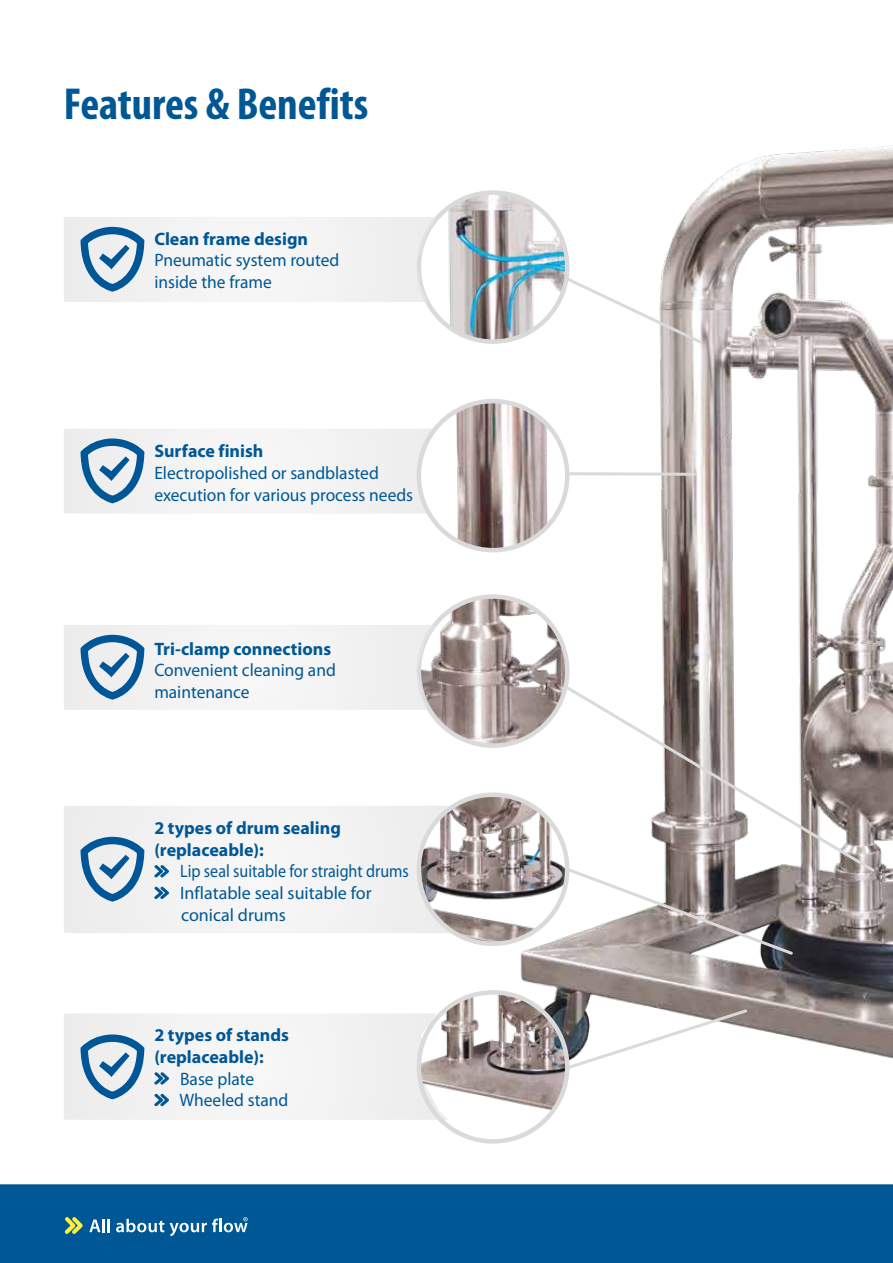
<style>
.page{position:relative;width:893px;height:1263px;background:#fff}
.page>*{position:absolute;margin:0;border:0;box-sizing:border-box;transform-origin:0 0}
.t1{font:700 condensed 45px "Myriad Pro";color:#005795}
.t2{font:18px/21.6px "Myriad Pro";color:#005795}
.t3{font:700 18px/21.6px "Myriad Pro";color:#005795}
.t4{font:18px/21.6px "Myriad Pro";color:#005795;scale:.89 1}
</style>
<div class="page">
<div style="left:0;top:1184px;width:893px;height:79px;background:#005795"></div>
<svg style="left:89px;top:1219px;width:21px;height:13px"></svg>
<svg style="left:116px;top:1219px;width:48px;height:13px"></svg>
<svg style="left:65px;top:1217px;width:18px;height:17px"></svg>
<svg style="left:170px;top:1217px;width:78px;height:19px"></svg>
<img style="left:483px;top:145px;width:410px;height:994px">
<div style="left:64px;top:806px;width:389px;height:127px;background:#f3f3f3"></div>
<img style="left:419px;top:596px;width:148px;height:150px;border-radius:74px">
<div style="left:417px;top:594px;width:152px;height:154px;border:4px solid #dadada;border-radius:50%"></div>
<svg style="left:64px;top:625px;width:373px;height:85px"></svg>
<svg style="left:564px;top:275px;width:140px;height:71px"></svg>
<svg style="left:563px;top:874px;width:232px;height:83px"></svg>
<svg style="left:563px;top:684px;width:314px;height:190px"></svg>
<img style="left:419px;top:193px;width:148px;height:149px;border-radius:74px">
<div style="left:417px;top:190px;width:152px;height:154px;border:4px solid #dadada;border-radius:50%"></div>
<svg style="left:64px;top:217px;width:373px;height:85px"></svg>
<svg style="left:569px;top:471px;width:129px;height:6px"></svg>
<div style="left:64px;top:429px;width:371px;height:85px;background:#f2f2f2"></div>
<img style="left:419px;top:401px;width:148px;height:149px;border-radius:74px">
<div style="left:417px;top:399px;width:152px;height:153px;border:4px solid #dadada;border-radius:50%"></div>
<img style="left:419px;top:795px;width:148px;height:149px;border-radius:74px">
<div style="left:417px;top:792px;width:152px;height:154px;border:4px solid #dadada;border-radius:50%"></div>
<svg style="left:154px;top:865px;width:15px;height:12px"></svg>
<svg style="left:154px;top:886px;width:15px;height:13px"></svg>
<svg style="left:81px;top:837px;width:63px;height:65px"></svg>
<svg style="left:564px;top:1007px;width:185px;height:64px"></svg>
<img style="left:419px;top:992px;width:148px;height:149px;border-radius:74px">
<div style="left:417px;top:990px;width:152px;height:154px;border:4px solid #dadada;border-radius:50%"></div>
<svg style="left:64px;top:1013px;width:385px;height:107px"></svg>
<h1 class="t1" style="left:64px;top:76px;width:306px">Features &amp; Benefits</h1>
<p class="t3" style="left:154px;top:227px;width:155px">Clean frame design</p>
<p class="t2" style="left:154px;top:249px;width:187px">Pneumatic system routed inside the frame</p>
<p class="t3" style="left:154px;top:440px;width:111px">Surface finish</p>
<p class="t2" style="left:154px;top:462px;width:260px">Electropolished or sandblasted execution for various process needs</p>
<p class="t3" style="left:154px;top:637px;width:178px">Tri-clamp connections</p>
<p class="t2" style="left:154px;top:659px;width:183px">Convenient cleaning and maintenance</p>
<p class="t3" style="left:154px;top:817px;width:188px">2 types of drum sealing (replaceable):</p>
<p class="t4" style="left:180px;top:860px;width:259px">Lip seal suitable for straight drums<br>Inflatable seal suitable for conical drums</p>
<p class="t3" style="left:154px;top:1024px;width:136px">2 types of stands (replaceable):</p>
<p class="t2" style="left:180px;top:1067px;width:110px">Base plate<br>Wheeled stand</p>
</div>
